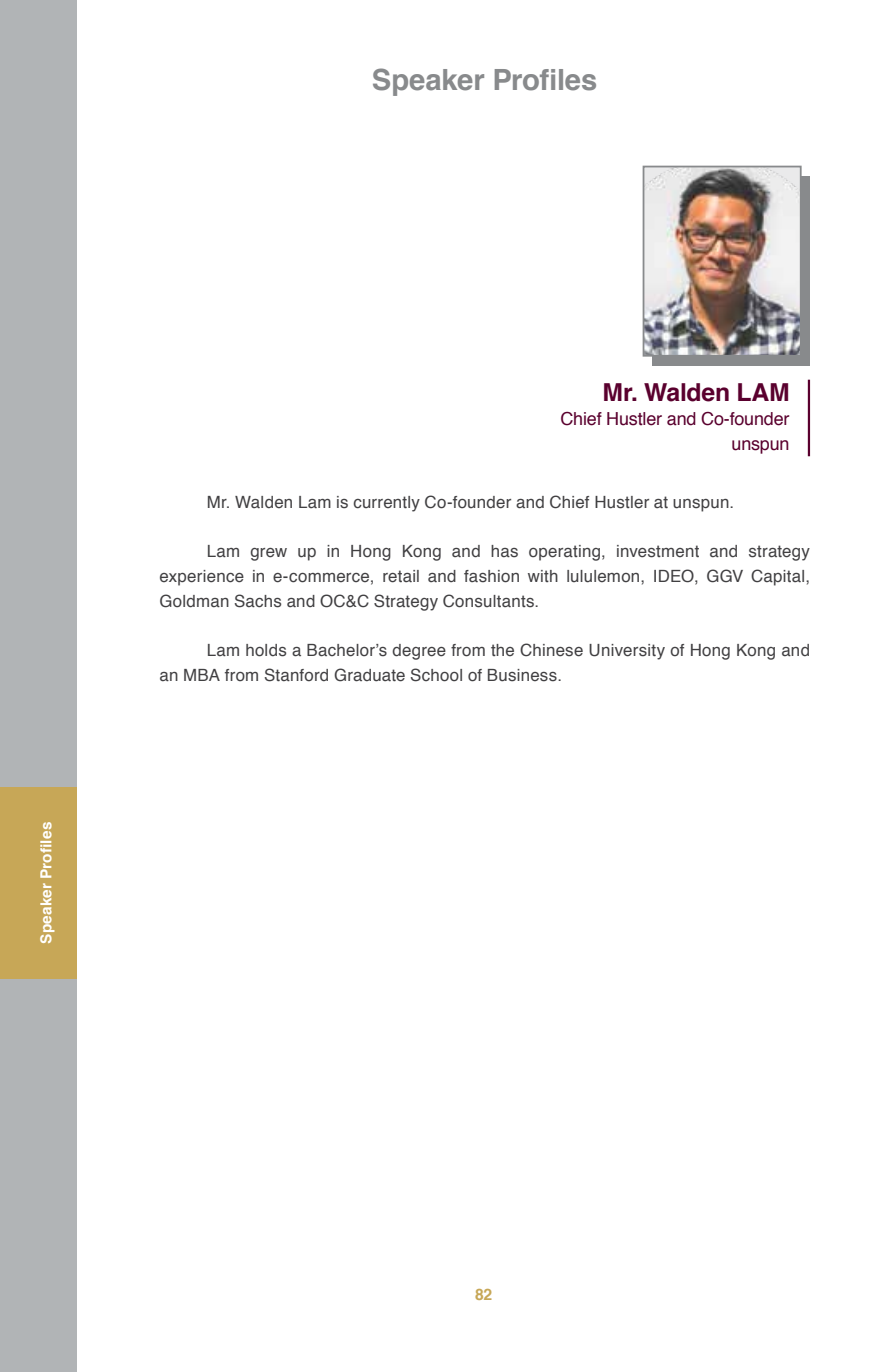
<style>
.page{position:relative;width:893px;height:1372px;background:#fff}
.page>*{position:absolute;margin:0;border:0;box-sizing:border-box;transform-origin:0 0}
.t1{font:700 29.25px "Helvetica";letter-spacing:-.01em;color:#888a8c}
.t2{font:700 24.75px "Helvetica";letter-spacing:-.01em;color:#5a002e}
.t3{font:18px/24.8px "Helvetica";letter-spacing:-.01em;color:#5a002e;text-align:right}
.t4{font:16.88px/24.8px "Helvetica";letter-spacing:.015em;color:#414042;text-align:justify}
.t5{font:700 15.75px "Helvetica";color:#c7a757}
.t6{font:700 15.3px "Helvetica";letter-spacing:.015em;color:#fff}
</style>
<div class="page">
<div style="left:0;top:957px;width:77px;height:414px;background:#b1b4b6"></div>
<div style="left:0;top:0;width:77px;height:880px;background:#b1b4b6"></div>
<div style="left:0;top:787px;width:77px;height:191px;background:#c7a757"></div>
<div style="left:653px;top:176px;width:157px;height:189px;background:#888a8c"></div>
<img style="left:646px;top:169px;width:153px;height:184px">
<div style="left:643px;top:166px;width:159px;height:190px;border:2px solid #888a8c"></div>
<hr style="left:808px;top:379px;width:2px;height:77px;background:#5a002e">
<h1 class="t1" style="left:372px;top:56px;width:227px">Speaker Profiles</h1>
<p class="t6" style="left:34px;top:943px;width:124px;rotate:-90deg">Speaker Profiles</p>
<h2 class="t2" style="left:603px;top:372px;width:189px">Mr. Walden LAM</h2>
<p class="t3" style="left:560px;top:407px;width:231px">Chief Hustler and Co-founder unspun</p>
<p class="t4" style="left:207px;top:490px;width:529px">Mr. Walden Lam is currently Co-founder and Chief Hustler at unspun.</p>
<p class="t4" style="left:159px;top:539px;width:652px;text-indent:47px">Lam grew up in Hong Kong and has operating, investment and strategy experience in e-commerce, retail and fashion with lululemon, IDEO, GGV Capital, Goldman Sachs and OC&amp;C Strategy Consultants.</p>
<p class="t4" style="left:159px;top:638px;width:652px;text-indent:47px">Lam holds a Bachelor’s degree from the Chinese University of Hong Kong and an MBA from Stanford Graduate School of Business.</p>
<p class="t5" style="left:475px;top:1281px;width:19px">82</p>
</div>
